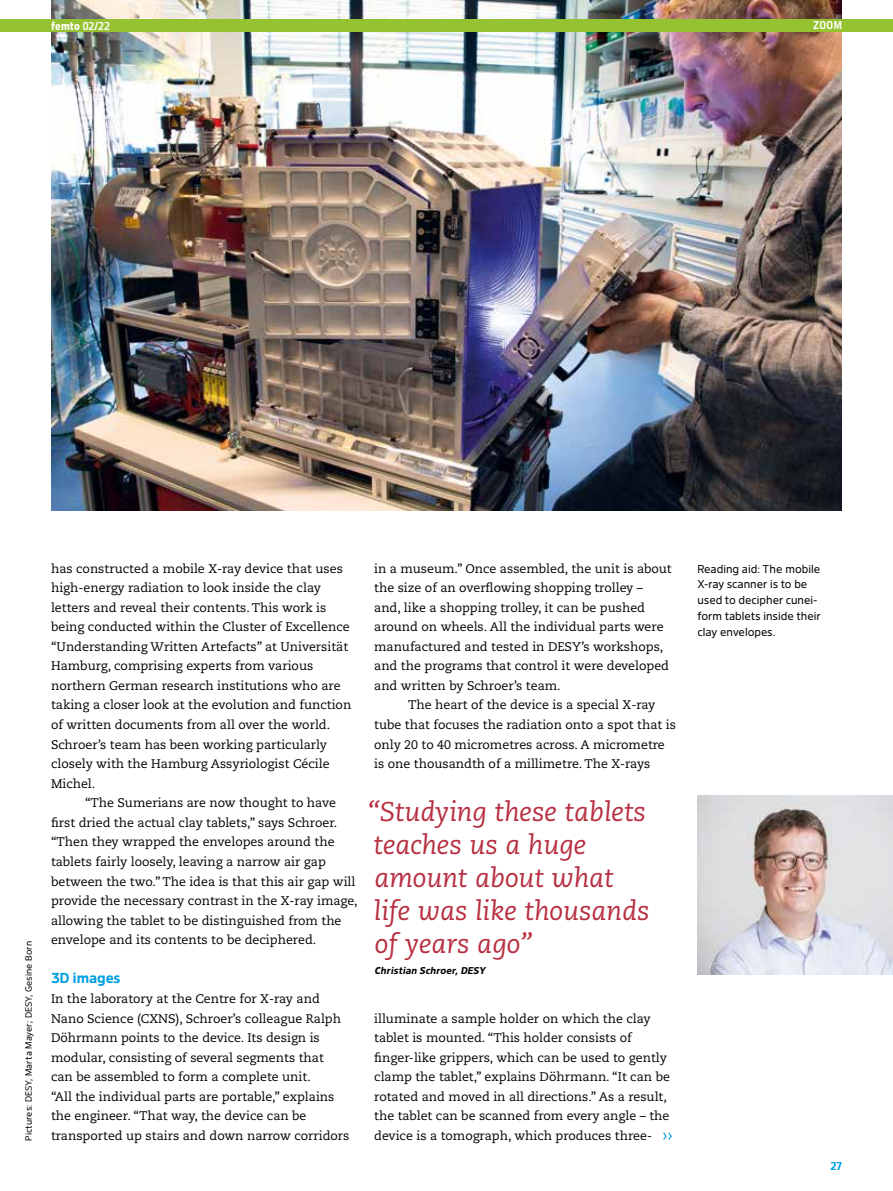
<style>
.page{position:relative;width:893px;height:1191px;background:#fff}
.page>*{position:absolute;margin:0;border:0;box-sizing:border-box;transform-origin:0 0}
.t1{font:italic 27px/33px "Caecilia LT Std";color:#b82f41}
.t2{font:700 14.25px "Desy Sans";color:#009fe3}
.t3{font:12.45px/19.5px "Caecilia LT Std";color:#000}
.t4{font:11.25px/15.8px "Desy Sans";color:#000}
.t5{font:800 11.25px "Desy Sans Cn";letter-spacing:.005em;color:#fff}
.t6{font:500 11.25px "Desy Sans Cn";color:#fff}
.t7{font:500 11.25px "Desy Sans Cn";color:#009fe3}
.t8{font:italic 700 9.75px "Desy Sans";letter-spacing:.02em;color:#000}
.t9{font:9px "Desy Sans";letter-spacing:.01em;color:#000}
.s1{font-weight:500}
</style>
<div class="page">
<img style="left:51px;top:0;width:791px;height:510px">
<img style="left:697px;top:795px;width:196px;height:179px">
<svg style="left:663px;top:1132px;width:9px;height:8px"></svg>
<div style="left:0;top:19px;width:893px;height:13px;background:#95c230"></div>
<p class="t5" style="left:51px;top:19px;width:60px">femto <span class="s1">02/22</span></p>
<p class="t6" style="left:813px;top:19px;width:30px">ZOOM</p>
<p class="t9" style="left:23px;top:1140px;width:201px;rotate:-90deg">Pictures: DESY, Marta Mayer; DESY, Gesine Born</p>
<p class="t3" style="left:51px;top:558px;width:302px">has constructed a mobile X-ray device that uses high-energy radiation to look inside the clay letters and reveal their contents. This work is being conducted within the Cluster of Excellence “Understanding Written Artefacts” at Universität Hamburg, comprising experts from various northern German research institutions who are taking a closer look at the evolution and function of written documents from all over the world.<br>Schroer’s team has been working particularly closely with the Hamburg Assyriologist Cécile Michel.</p>
<p class="t3" style="left:51px;top:793px;width:308px;text-indent:34px">“The Sumerians are now thought to have first dried the actual clay tablets,” says Schroer. “Then they wrapped the envelopes around the tablets fairly loosely, leaving a narrow air gap between the two.” The idea is that this air gap will provide the necessary contrast in the X-ray image, allowing the tablet to be distinguished from the envelope and its contents to be deciphered.</p>
<p class="t2" style="left:51px;top:969px;width:71px">3D images</p>
<p class="t3" style="left:51px;top:989px;width:300px">In the laboratory at the Centre for X-ray and Nano Science (CXNS), Schroer’s colleague Ralph Döhrmann points to the device. Its design is modular, consisting of several segments that<br>can be assembled to form a complete unit.<br>“All the individual parts are portable,” explains the engineer. “That way, the device can be transported up stairs and down narrow corridors</p>
<p class="t3" style="left:374px;top:558px;width:299px">in a museum.” Once assembled, the unit is about the size of an overflowing shopping trolley – and, like a shopping trolley, it can be pushed around on wheels. All the individual parts were manufactured and tested in DESY’s workshops, and the programs that control it were developed and written by Schroer’s team.</p>
<p class="t3" style="left:374px;top:695px;width:303px;text-indent:34px">The heart of the device is a special X-ray tube that focuses the radiation onto a spot that is only 20 to 40 micrometres across. A micrometre is one thousandth of a millimetre. The X-rays</p>
<h1 class="t1" style="left:368px;top:795px;width:283px">“Studying these tablets teaches us a huge amount about what life was like thousands of years ago”</h1>
<p class="t8" style="left:375px;top:964px;width:112px">Christian Schroer, DESY</p>
<p class="t3" style="left:374px;top:1008px;width:297px">illuminate a sample holder on which the clay tablet is mounted. “This holder consists of finger-like grippers, which can be used to gently clamp the tablet,” explains Döhrmann. “It can be rotated and moved in all directions.” As a result, the tablet can be scanned from every angle – the device is a tomograph, which produces three-</p>
<p class="t4" style="left:697px;top:561px;width:125px">Reading aid: The mobile<br>X-ray scanner is to be used to decipher cunei&shy;form tablets inside their clay envelopes.</p>
<p class="t7" style="left:830px;top:1159px;width:13px">27</p>
</div>
